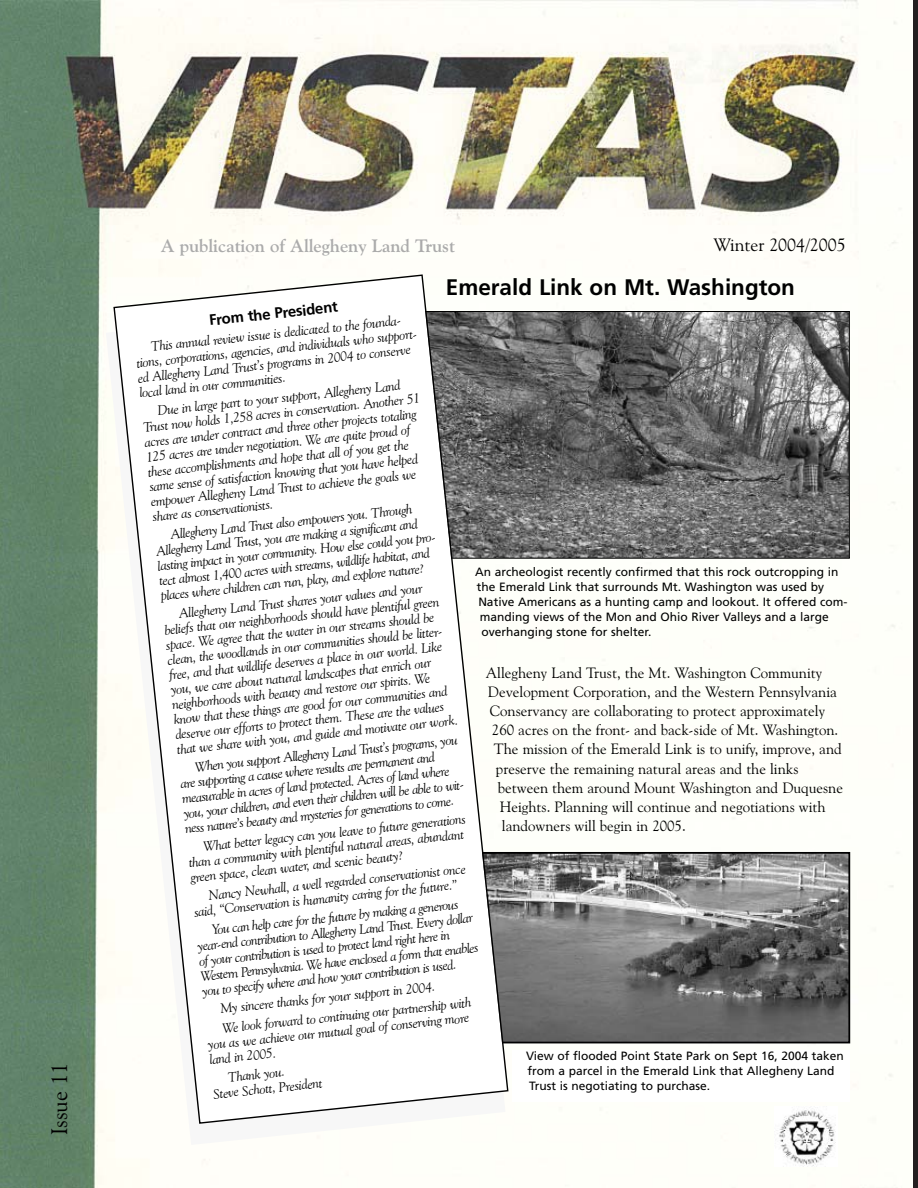
<style>
.page{position:relative;width:918px;height:1188px;background:#fff}
.page>*{position:absolute;margin:0;border:0;box-sizing:border-box;transform-origin:0 0}
.t1{font:700 22.5px "Frutiger";color:#000}
.t2{font:22.5px "Goudy Old Style BT";color:#000}
.t3{font:700 18px "Goudy Old Style BT";color:#ababab}
.t4{font:18px "Goudy Old Style BT";color:#000}
.t5{font:15px "Goudy Old Style BT";color:#000}
.t6{font:700 15px "Frutiger";color:#000}
.t7{font:italic 13.5px/15px "Goudy Old Style BT";color:#000}
.t8{font:12px/15px "Frutiger";color:#000}
</style>
<div class="page">
<img style="left:0;top:0;width:902px;height:1188px">
<img style="left:509px;top:855px;width:338px;height:185px">
<div style="left:461px;top:852px;width:389px;height:191px;border:2px solid #000"></div>
<img style="left:509px;top:313px;width:339px;height:244px">
<img style="left:775px;top:1106px;width:62px;height:60px">
<div style="left:512px;top:1050px;width:337px;height:52px;background:#fff"></div>
<svg style="left:106px;top:300px;width:399px;height:845px"></svg>
<svg style="left:113px;top:274px;width:396px;height:851px"></svg>
<h1 class="t2" style="left:51px;top:1135px;width:74px;rotate:-90deg">Issue 11</h1>
<h2 class="t3" style="left:161px;top:239px;width:296px">A publication of Allegheny Land Trust</h2>
<h2 class="t4" style="left:713px;top:238px;width:134px">Winter 2004/2005</h2>
<h1 class="t1" style="left:446px;top:278px;width:351px">Emerald Link on Mt. Washington</h1>
<p class="t6" style="left:208px;top:314px;width:131px;rotate:-6deg">From the President</p>
<p class="t7" style="left:134px;top:342px;width:286px;text-indent:16px;rotate:-6deg">This annual review issue is dedicated to the founda&shy;tions, corporations, agencies, and individuals who support&shy;ed Allegheny Land Trust’s programs in 2004 to conserve local land in our communities.</p>
<p class="t7" style="left:141px;top:406px;width:280px;text-indent:16px;rotate:-6deg">Due in large part to your support, Allegheny Land Trust now holds 1,258 acres in conservation. Another 51 acres are under contract and three other projects totaling 125 acres are under negotiation. We are quite proud of these accomplishments and hope that all of you get the same sense of satisfaction knowing that you have helped empower Allegheny Land Trust to achieve the goals we share as conservationists.</p>
<p class="t7" style="left:154px;top:530px;width:283px;text-indent:16px;rotate:-6deg">Allegheny Land Trust also empowers you. Through Allegheny Land Trust, you are making a significant and lasting impact in your community. How else could you pro&shy;tect almost 1,400 acres with streams, wildlife habitat, and places where children can run, play, and explore nature?</p>
<p class="t8" style="left:475px;top:566px;width:365px">An archeologist recently confirmed that this rock outcropping in</p>
<p class="t8" style="left:477px;top:581px;width:349px">the Emerald Link that surrounds Mt. Washington was used by</p>
<p class="t8" style="left:478px;top:596px;width:371px">Native Americans as a hunting camp and lookout. It offered com-</p>
<p class="t8" style="left:480px;top:611px;width:351px">manding views of the Mon and Ohio River Valleys and a large</p>
<p class="t8" style="left:481px;top:626px;width:171px">overhanging stone for shelter.</p>
<p class="t7" style="left:162px;top:609px;width:284px;text-indent:16px;rotate:-6deg">Allegheny Land Trust shares your values and your beliefs that our neighborhoods should have plentiful green space. We agree that the water in our streams should be clean, the woodlands in our communities should be litter&shy;free, and that wildlife deserves a place in our world. Like you, we care about natural landscapes that enrich our neighborhoods with beauty and restore our spirits. We know that these things are good for our communities and deserve our efforts to protect them. These are the values that we share with you, and guide and motivate our work.</p>
<p class="t5" style="left:486px;top:668px;width:338px">Allegheny Land Trust, the Mt. Washington Community</p>
<p class="t5" style="left:488px;top:687px;width:350px">Development Corporation, and the Western Pennsylvania</p>
<p class="t5" style="left:490px;top:706px;width:337px">Conservancy are collaborating to protect approximately</p>
<p class="t5" style="left:492px;top:725px;width:348px">260 acres on the front- and back-side of Mt. Washington.</p>
<p class="t5" style="left:494px;top:744px;width:349px">The mission of the Emerald Link is to unify, improve, and</p>
<p class="t5" style="left:496px;top:763px;width:304px">preserve the remaining natural areas and the links</p>
<p class="t5" style="left:498px;top:782px;width:347px">between them around Mount Washington and Duquesne</p>
<p class="t5" style="left:500px;top:801px;width:327px">Heights. Planning will continue and negotiations with</p>
<p class="t5" style="left:502px;top:820px;width:185px">landowners will begin in 2005.</p>
<p class="t7" style="left:178px;top:763px;width:286px;text-indent:16px;rotate:-6deg">When you support Allegheny Land Trust’s programs, you are supporting a cause where results are permanent and measurable in acres of land protected. Acres of land where you, your children, and even their children will be able to wit&shy;ness nature’s beauty and mysteries for generations to come.</p>
<p class="t7" style="left:187px;top:842px;width:281px;text-indent:16px;rotate:-6deg">What better legacy can you leave to future generations than a community with plentiful natural areas, abundant green space, clean water, and scenic beauty?</p>
<p class="t7" style="left:192px;top:891px;width:276px;text-indent:16px;rotate:-6deg">Nancy Newhall, a well regarded conservationist once said, “Conservation is humanity caring for the future.”</p>
<p class="t7" style="left:196px;top:925px;width:281px;text-indent:16px;rotate:-6deg">You can help care for the future by making a generous year-end contribution to Allegheny Land Trust. Every dollar of your contribution is used to protect land right here in Western Pennsylvania. We have enclosed a form that enables you to specify where and how your contribution is used.</p>
<p class="t7" style="left:220px;top:1000px;width:251px;line-height:19.5px;rotate:-6deg">My sincere thanks for your support in 2004.<br>We look forward to continuing our partnership with</p>
<p class="t7" style="left:207px;top:1038px;width:264px;rotate:-6deg">you as we achieve our mutual goal of conserving more land in 2005.</p>
<p class="t7" style="left:211px;top:1073px;width:111px;text-indent:16px;rotate:-6deg">Thank you.<br>Steve Schott, President</p>
<p class="t8" style="left:526px;top:1049px;width:319px">View of flooded Point State Park on Sept 16, 2004 taken from a parcel in the Emerald Link that Allegheny Land<br>Trust is negotiating to purchase.</p>
</div>
